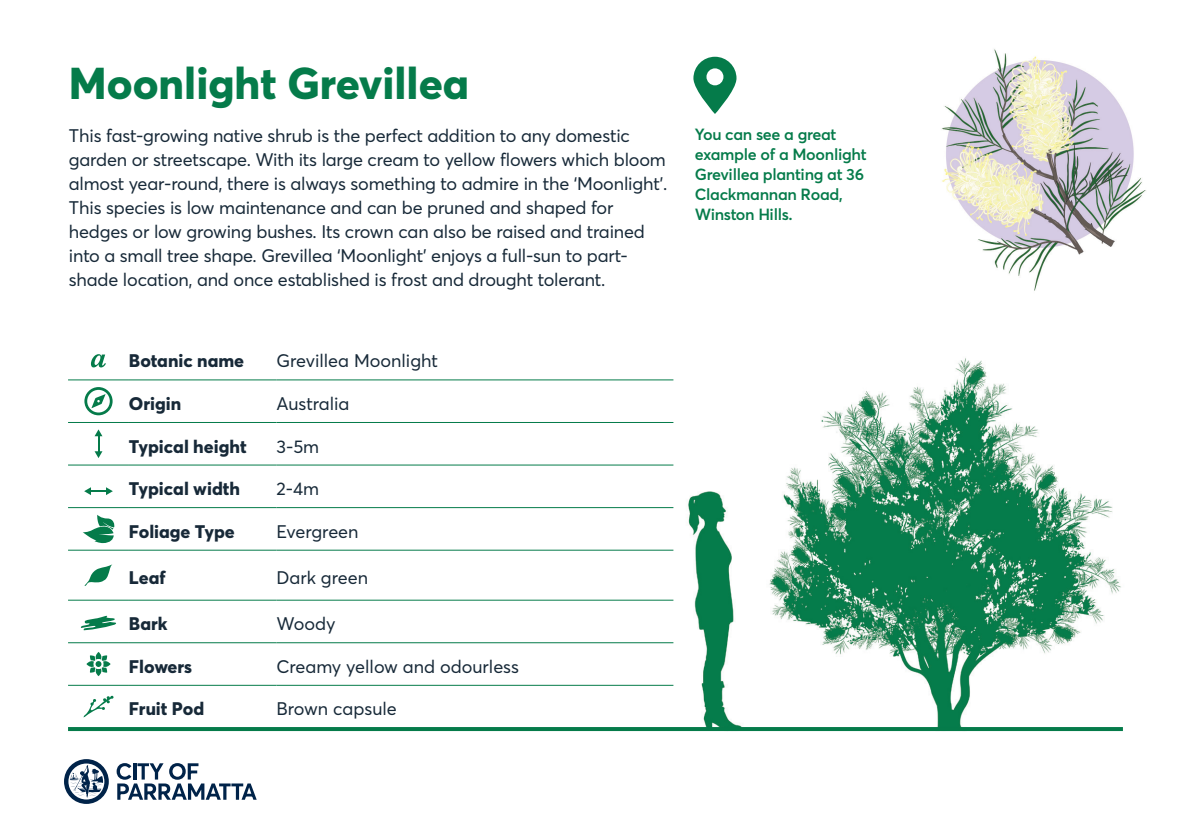
<style>
.page{position:relative;width:1191px;height:840px;background:#fff}
.page>*{position:absolute;margin:0;border:0;box-sizing:border-box;transform-origin:0 0}
.t1{font:800 44px "Parramatta";color:#057b4a}
.t2{font:18px/24px "Parramatta";letter-spacing:-.01em;color:#172938}
.t3{font:800 18px "Parramatta";color:#172938}
.t4{font:600 16px/20px "Parramatta";letter-spacing:-.02em;color:#057b4a}
</style>
<div class="page">
<svg style="left:693px;top:57px;width:43px;height:57px"></svg>
<hr style="left:68px;top:379px;width:61px;height:1px;background:#057b4a">
<hr style="left:68px;top:422px;width:61px;height:1px;background:#057b4a">
<hr style="left:68px;top:464px;width:61px;height:1px;background:#057b4a">
<hr style="left:68px;top:507px;width:61px;height:1px;background:#057b4a">
<hr style="left:68px;top:549px;width:61px;height:1px;background:#057b4a">
<hr style="left:68px;top:599px;width:61px;height:1px;background:#057b4a">
<hr style="left:68px;top:642px;width:61px;height:1px;background:#057b4a">
<hr style="left:129px;top:379px;width:147px;height:1px;background:#057b4a">
<hr style="left:276px;top:379px;width:397px;height:1px;background:#057b4a">
<hr style="left:129px;top:422px;width:147px;height:1px;background:#057b4a">
<hr style="left:276px;top:422px;width:397px;height:1px;background:#057b4a">
<hr style="left:129px;top:464px;width:147px;height:1px;background:#057b4a">
<hr style="left:276px;top:464px;width:397px;height:1px;background:#057b4a">
<hr style="left:129px;top:507px;width:147px;height:1px;background:#057b4a">
<hr style="left:276px;top:507px;width:397px;height:1px;background:#057b4a">
<hr style="left:129px;top:549px;width:147px;height:1px;background:#057b4a">
<hr style="left:276px;top:549px;width:397px;height:1px;background:#057b4a">
<hr style="left:129px;top:599px;width:147px;height:1px;background:#057b4a">
<hr style="left:276px;top:599px;width:397px;height:1px;background:#057b4a">
<hr style="left:129px;top:642px;width:147px;height:1px;background:#057b4a">
<hr style="left:276px;top:642px;width:397px;height:1px;background:#057b4a">
<hr style="left:68px;top:684px;width:61px;height:1px;background:#057b4a">
<hr style="left:129px;top:684px;width:147px;height:1px;background:#057b4a">
<hr style="left:276px;top:684px;width:397px;height:1px;background:#057b4a">
<svg style="left:91px;top:354px;width:15px;height:13px"></svg>
<svg style="left:84px;top:387px;width:29px;height:28px"></svg>
<svg style="left:95px;top:429px;width:7px;height:29px"></svg>
<svg style="left:84px;top:487px;width:29px;height:8px"></svg>
<svg style="left:83px;top:515px;width:32px;height:28px"></svg>
<svg style="left:84px;top:564px;width:28px;height:22px"></svg>
<svg style="left:81px;top:615px;width:35px;height:15px"></svg>
<svg style="left:86px;top:652px;width:25px;height:23px"></svg>
<svg style="left:83px;top:695px;width:31px;height:22px"></svg>
<img style="left:688px;top:358px;width:433px;height:368px">
<img style="left:942px;top:49px;width:204px;height:242px">
<svg style="left:117px;top:763px;width:140px;height:36px"></svg>
<svg style="left:64px;top:759px;width:45px;height:44px"></svg>
<svg style="left:68px;top:726px;width:1055px;height:4px;fill:#057b4a"></svg>
<p class="t1" style="left:69px;top:52px;width:402px">Moonlight Grevillea</p>
<p class="t2" style="left:69px;top:123px;width:600px">This fast-growing native shrub is the perfect addition to any domestic garden or streetscape. With its large cream to yellow flowers which bloom almost year-round, there is always something to admire in the ‘Moonlight’.<br>This species is low maintenance and can be pruned and shaped for hedges or low growing bushes. Its crown can also be raised and trained into a small tree shape. Grevillea ‘Moonlight’ enjoys a full-sun to part&shy;shade location, and once established is frost and drought tolerant.</p>
<p class="t3" style="left:129px;top:348px;width:117px">Botanic name</p>
<p class="t2" style="left:276px;top:348px;width:163px">Grevillea Moonlight</p>
<p class="t3" style="left:129px;top:390px;width:54px">Origin</p>
<p class="t2" style="left:276px;top:390px;width:75px">Australia</p>
<p class="t3" style="left:129px;top:433px;width:119px">Typical height</p>
<p class="t2" style="left:276px;top:433px;width:44px">3-5m</p>
<p class="t3" style="left:129px;top:475px;width:113px">Typical width</p>
<p class="t2" style="left:276px;top:476px;width:44px">2-4m</p>
<p class="t3" style="left:129px;top:518px;width:107px">Foliage Type</p>
<p class="t2" style="left:276px;top:518px;width:84px">Evergreen</p>
<p class="t3" style="left:129px;top:564px;width:38px">Leaf</p>
<p class="t2" style="left:276px;top:564px;width:93px">Dark green</p>
<p class="t3" style="left:129px;top:610px;width:40px">Bark</p>
<p class="t2" style="left:276px;top:611px;width:61px">Woody</p>
<p class="t3" style="left:129px;top:653px;width:65px">Flowers</p>
<p class="t2" style="left:276px;top:653px;width:244px">Creamy yellow and odourless</p>
<p class="t3" style="left:129px;top:695px;width:77px">Fruit Pod</p>
<p class="t2" style="left:276px;top:696px;width:122px">Brown capsule</p>
<p class="t4" style="left:695px;top:124px;width:173px">You can see a great example of a Moonlight<br>Grevillea planting at 36<br>Clackmannan Road,<br>Winston Hills.</p>
</div>
